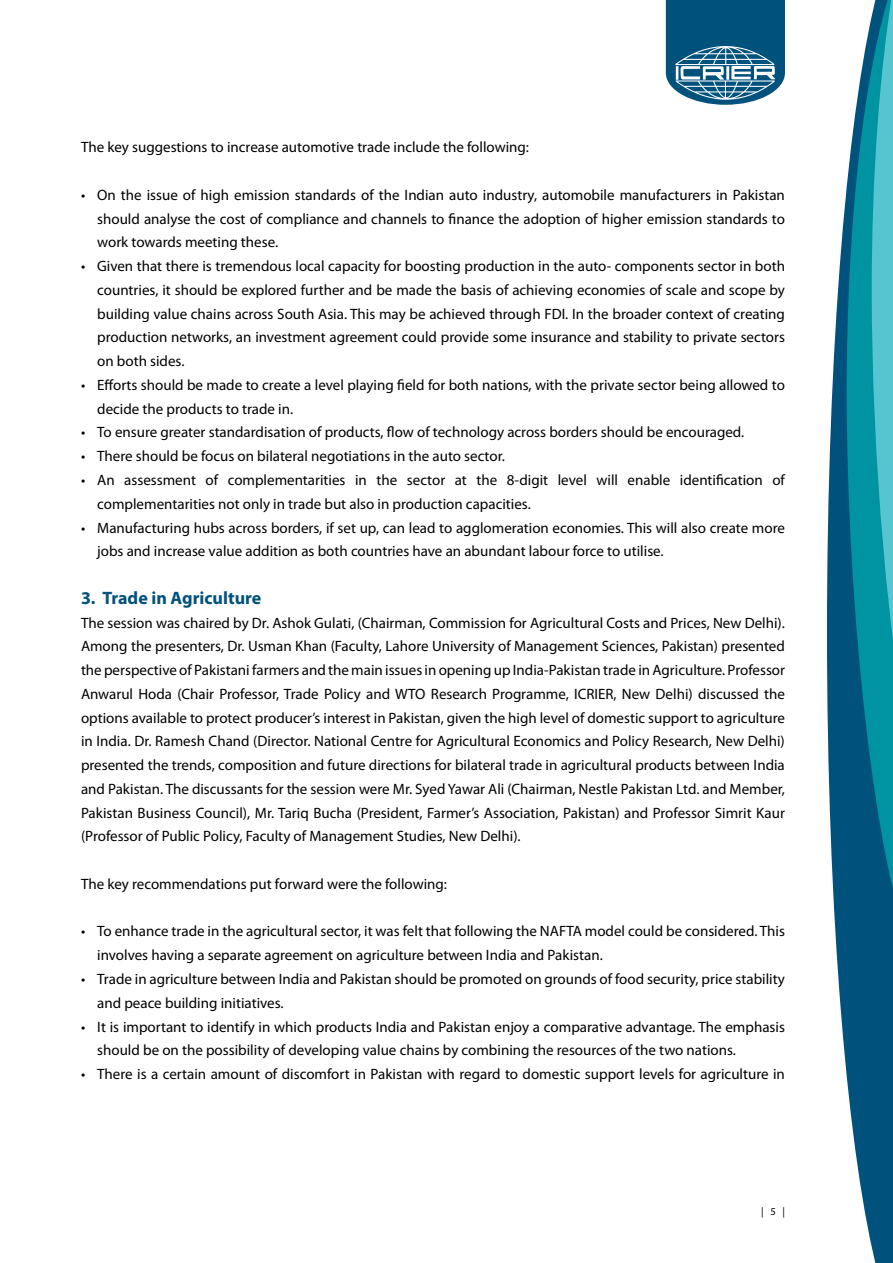
<style>
.page{position:relative;width:893px;height:1263px;background:#fff}
.page>*{position:absolute;margin:0;border:0;box-sizing:border-box;transform-origin:0 0}
.t1{font:700 18px "Myriad Pro";color:#00527d}
.t2{font:15px/23.7px "Myriad Pro";color:#000}
.t3{font:10.5px "Myriad Pro";color:#000}
</style>
<div class="page">
<svg style="left:827px;top:184px;width:66px;height:1079px;fill:#00527d"></svg>
<svg style="left:847px;top:0;width:46px;height:952px;background:#1f90a5"></svg>
<svg style="left:666px;top:0;width:119px;height:105px;background:#337497"></svg>
<p class="t2" style="left:81px;top:135px;width:449px">The key suggestions to increase automotive trade include the following:</p>
<p class="t2" style="left:97px;top:183px;width:689px;text-align:justify;text-indent:-16px">• On the issue of high emission standards of the Indian auto industry, automobile manufacturers in Pakistan should analyse the cost of compliance and channels to finance the adoption of higher emission standards to work towards meeting these.</p>
<p class="t2" style="left:97px;top:254px;width:689px;text-align:justify;text-indent:-16px">• Given that there is tremendous local capacity for boosting production in the auto- components sector in both countries, it should be explored further and be made the basis of achieving economies of scale and scope by building value chains across South Asia. This may be achieved through FDI. In the broader context of creating production networks, an investment agreement could provide some insurance and stability to private sectors on both sides.</p>
<p class="t2" style="left:97px;top:373px;width:689px;text-indent:-16px">• Efforts should be made to create a level playing field for both nations, with the private sector being allowed to decide the products to trade in.</p>
<p class="t2" style="left:81px;top:420px;width:665px">• To ensure greater standardisation of products, flow of technology across borders should be encouraged.</p>
<p class="t2" style="left:81px;top:444px;width:425px">• There should be focus on bilateral negotiations in the auto sector.</p>
<p class="t2" style="left:97px;top:468px;width:689px;text-indent:-16px">• An assessment of complementarities in the sector at the 8-digit level will enable identification of complementarities not only in trade but also in production capacities.</p>
<p class="t2" style="left:97px;top:515px;width:689px;text-indent:-16px">• Manufacturing hubs across borders, if set up, can lead to agglomeration economies. This will also create more jobs and increase value addition as both countries have an abundant labour force to utilise.</p>
<p class="t1" style="left:81px;top:586px;width:182px">3. Trade in Agriculture</p>
<p class="t2" style="left:81px;top:610px;width:706px;text-align:justify">The session was chaired by Dr. Ashok Gulati, (Chairman, Commission for Agricultural Costs and Prices, New Delhi).<br>Among the presenters, Dr. Usman Khan (Faculty, Lahore University of Management Sciences, Pakistan) presented the perspective of Pakistani farmers and the main issues in opening up India-Pakistan trade in Agriculture. Professor Anwarul Hoda (Chair Professor, Trade Policy and WTO Research Programme, ICRIER, New Delhi) discussed the options available to protect producer’s interest in Pakistan, given the high level of domestic support to agriculture in India. Dr. Ramesh Chand (Director. National Centre for Agricultural Economics and Policy Research, New Delhi) presented the trends, composition and future directions for bilateral trade in agricultural products between India and Pakistan. The discussants for the session were Mr. Syed Yawar Ali (Chairman, Nestle Pakistan Ltd. and Member, Pakistan Business Council), Mr. Tariq Bucha (President, Farmer’s Association, Pakistan) and Professor Simrit Kaur (Professor of Public Policy, Faculty of Management Studies, New Delhi).</p>
<p class="t2" style="left:81px;top:872px;width:368px">The key recommendations put forward were the following:</p>
<p class="t2" style="left:97px;top:919px;width:689px;text-indent:-16px">• To enhance trade in the agricultural sector, it was felt that following the NAFTA model could be considered. This involves having a separate agreement on agriculture between India and Pakistan.</p>
<p class="t2" style="left:97px;top:967px;width:689px;text-indent:-16px">• Trade in agriculture between India and Pakistan should be promoted on grounds of food security, price stability and peace building initiatives.</p>
<p class="t2" style="left:97px;top:1014px;width:689px;text-indent:-16px">• It is important to identify in which products India and Pakistan enjoy a comparative advantage. The emphasis should be on the possibility of developing value chains by combining the resources of the two nations.</p>
<p class="t2" style="left:81px;top:1062px;width:705px">• There is a certain amount of discomfort in Pakistan with regard to domestic support levels for agriculture in</p>
<p class="t3" style="left:761px;top:1205px;width:25px">| 5 |</p>
</div>
